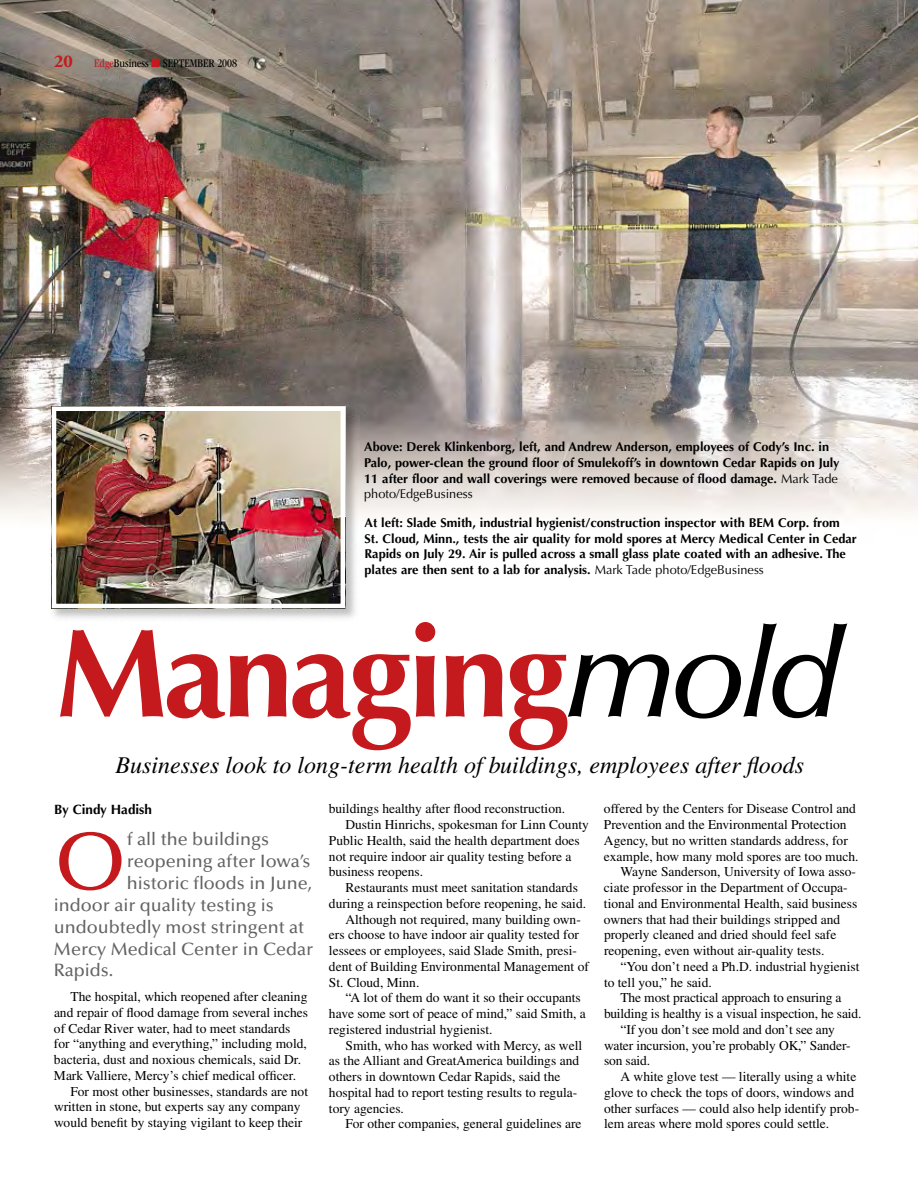
<style>
.page{position:relative;width:918px;height:1188px;background:#fff}
.page>*{position:absolute;margin:0;border:0;box-sizing:border-box;transform-origin:0 0}
.t1{font:700 126px "Optima LT Std";letter-spacing:-.03em;color:#c51a1d}
.t2{font:500 81.75px "Optima LT Std";color:#c51a1d}
.t3{font:italic 24px "Times LT Std";color:#000}
.t4{font:500 18px "Optima LT Std";color:#636363}
.t5{font:13.5px/15.8px "Times LT Std";color:#000}
.t6{font:700 13.5px "Optima LT Std";color:#000}
.t7{font:700 12.75px/15.8px "Optima LT Std";color:#000}
.t8{font:condensed 12px "ITC Garamond Std";color:#000}
.s1{font-family:"Adobe Garamond Pro";font-weight:700;font-stretch:normal;font-size:18px;color:#c51a1d}
.s2{color:#c51a1d}
.s3{font-weight:400}
.s4{font-weight:500;font-style:italic;color:#000}
</style>
<div class="page">
<img style="left:0;top:0;width:918px;height:517px">
<img style="left:48px;top:403px;width:312px;height:216px">
<img style="left:52px;top:406px;width:293px;height:202px">
<p class="t8" style="left:54px;top:59px;width:185px"><span class="s1">20</span> <span class="s2">Edge</span>Business <span class="s2">■</span> SEPTEMBER 2008</p>
<p class="t7" style="left:364px;top:439px;width:477px">Above: Derek Klinkenborg, left, and Andrew Anderson, employees of Cody’s Inc. in Palo, power-clean the ground floor of Smulekoff’s in downtown Cedar Rapids on July 11 after floor and wall coverings were removed because of flood damage. <span class="s3">Mark Tade photo/EdgeBusiness</span></p>
<p class="t7" style="left:365px;top:515px;width:494px">At left: Slade Smith, industrial hygienist/construction inspector with BEM Corp. from St. Cloud, Minn., tests the air quality for mold spores at Mercy Medical Center in Cedar Rapids on July 29. Air is pulled across a small glass plate coated with an adhesive. The plates are then sent to a lab for analysis. <span class="s3">Mark Tade photo/EdgeBusiness</span></p>
<h1 class="t1" style="left:56px;top:599px;width:789px">Managing<span class="s4">mold</span></h1>
<h2 class="t3" style="left:115px;top:751px;width:690px">Businesses look to long-term health of buildings, employees after floods</h2>
<h5 class="t6" style="left:54px;top:802px;width:100px">By Cindy Hadish</h5>
<p class="t2" style="left:54px;top:813px;width:74px">O</p>
<p class="t4" style="left:127px;top:828px;width:144px">f all the buildings</p>
<p class="t4" style="left:127px;top:850px;width:185px">reopening after Iowa’s</p>
<p class="t4" style="left:127px;top:872px;width:187px">historic floods in June,</p>
<p class="t4" style="left:54px;top:894px;width:221px">indoor air quality testing is</p>
<p class="t4" style="left:54px;top:916px;width:252px">undoubtedly most stringent at</p>
<p class="t4" style="left:54px;top:938px;width:261px">Mercy Medical Center in Cedar</p>
<p class="t4" style="left:54px;top:960px;width:61px">Rapids.</p>
<p class="t5" style="left:54px;top:989px;width:256px;text-indent:17px">The hospital, which reopened after cleaning and repair of flood damage from several inches of Cedar River water, had to meet standards for “anything and everything,” including mold, bacteria, dust and noxious chemicals, said Dr.<br>Mark Valliere, Mercy’s chief medical officer.</p>
<p class="t5" style="left:54px;top:1083px;width:256px;text-indent:16px">For most other businesses, standards are not written in stone, but experts say any company would benefit by staying vigilant to keep their</p>
<p class="t5" style="left:329px;top:801px;width:238px">buildings healthy after flood reconstruction.</p>
<p class="t5" style="left:329px;top:817px;width:261px;text-indent:17px">Dustin Hinrichs, spokesman for Linn County Public Health, said the health department does not require indoor air quality testing before a business reopens.</p>
<p class="t5" style="left:329px;top:880px;width:259px;text-indent:16px">Restaurants must meet sanitation standards during a reinspection before reopening, he said.</p>
<p class="t5" style="left:329px;top:911px;width:261px;text-indent:16px">Although not required, many building own&shy;ers choose to have indoor air quality tested for lessees or employees, said Slade Smith, presi&shy;dent of Building Environmental Management of St. Cloud, Minn.</p>
<p class="t5" style="left:329px;top:990px;width:258px;text-indent:16px">“A lot of them do want it so their occupants have some sort of peace of mind,” said Smith, a registered industrial hygienist.</p>
<p class="t5" style="left:329px;top:1037px;width:255px;text-indent:16px">Smith, who has worked with Mercy, as well as the Alliant and GreatAmerica buildings and others in downtown Cedar Rapids, said the hospital had to report testing results to regula&shy;tory agencies.</p>
<p class="t5" style="left:345px;top:1116px;width:237px">For other companies, general guidelines are</p>
<p class="t5" style="left:604px;top:801px;width:256px">offered by the Centers for Disease Control and Prevention and the Environmental Protection Agency, but no written standards address, for example, how many mold spores are too much.</p>
<p class="t5" style="left:604px;top:864px;width:255px;text-indent:16px">Wayne Sanderson, University of Iowa asso&shy;ciate professor in the Department of Occupa&shy;tional and Environmental Health, said business owners that had their buildings stripped and properly cleaned and dried should feel safe reopening, even without air-quality tests.</p>
<p class="t5" style="left:604px;top:958px;width:257px;text-indent:16px">“You don’t need a Ph.D. industrial hygienist to tell you,” he said.</p>
<p class="t5" style="left:604px;top:990px;width:259px;text-align:center">The most practical approach to ensuring a building is healthy is a visual inspection, he said.</p>
<p class="t5" style="left:604px;top:1021px;width:248px;text-indent:16px">“If you don’t see mold and don’t see any water incursion, you’re probably OK,” Sander&shy;son said.</p>
<p class="t5" style="left:604px;top:1069px;width:257px;text-indent:16px">A white glove test — literally using a white glove to check the tops of doors, windows and other surfaces — could also help identify prob&shy;lem areas where mold spores could settle.</p>
</div>
